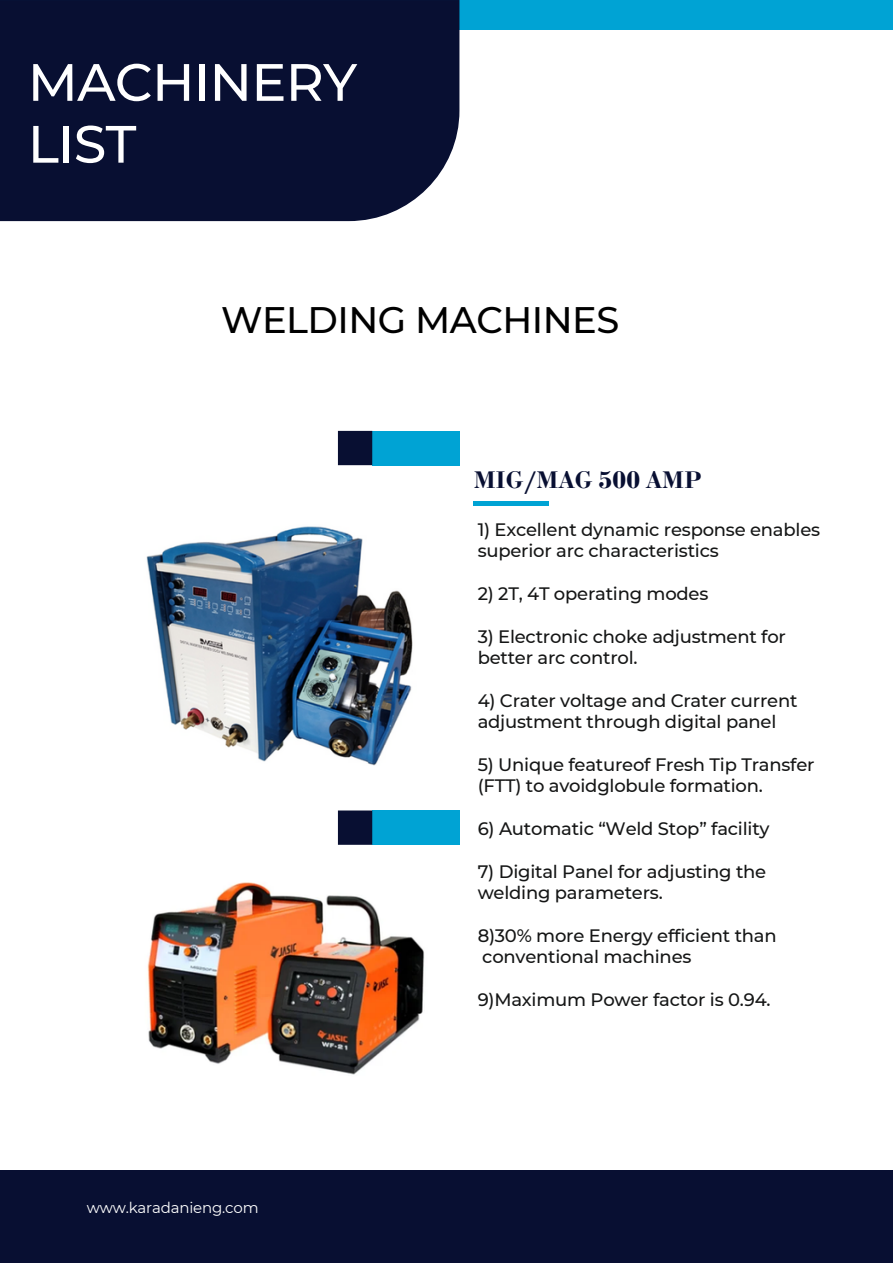
<style>
.page{position:relative;width:893px;height:1264px;background:#fff}
.page>*{position:absolute;margin:0;border:0;box-sizing:border-box;transform-origin:0 0}
.t1{font:500 52.5px/61.8px "Montserrat";letter-spacing:-.015em;color:#fff}
.t2{font:500 36.9px "Montserrat";letter-spacing:-.015em;color:#000}
.t3{font:700 25.35px "Bodoni";letter-spacing:-.015em;color:#080f32}
.t4{font:500 18px/21.3px "Montserrat";letter-spacing:-.01em;color:#151616}
.t5{font:15px "Montserrat";letter-spacing:-.01em;color:#fff}
</style>
<div class="page">
<div style="left:0;top:0;width:892px;height:30px;background:#00a3d4"></div>
<div style="left:0;top:0;width:459px;height:221px;background:#080f32"></div>
<div style="left:0;top:1169px;width:892px;height:93px;background:#080f32"></div>
<div style="left:372px;top:431px;width:87px;height:34px;background:#00a3d4"></div>
<div style="left:338px;top:431px;width:34px;height:34px;background:#080f32"></div>
<div style="left:372px;top:810px;width:87px;height:34px;background:#00a3d4"></div>
<div style="left:338px;top:810px;width:34px;height:34px;background:#080f32"></div>
<hr style="left:473px;top:501px;width:75px;height:4px;background:#00a3d4">
<img style="left:147px;top:882px;width:278px;height:193px">
<img style="left:146px;top:526px;width:267px;height:239px">
<p class="t1" style="left:28px;top:51px;width:331px">MACHINERY<br>LIST</p>
<p class="t2" style="left:221px;top:297px;width:399px">WELDING MACHINES</p>
<p class="t3" style="left:473px;top:464px;width:230px">MIG/MAG 500 AMP</p>
<p class="t5" style="left:87px;top:1198px;width:173px">www.karadanieng.com</p>
<p class="t4" style="left:477px;top:519px;width:344px">1) Excellent dynamic response enables superior arc characteristics</p>
<p class="t4" style="left:477px;top:583px;width:232px">2) 2T, 4T operating modes</p>
<p class="t4" style="left:477px;top:625px;width:310px">3) Electronic choke adjustment for better arc control.</p>
<p class="t4" style="left:477px;top:689px;width:321px">4) Crater voltage and Crater current adjustment through digital panel</p>
<p class="t4" style="left:477px;top:754px;width:338px">5) Unique featureof Fresh Tip Transfer (FTT) to avoidglobule formation.</p>
<p class="t4" style="left:477px;top:818px;width:293px">6) Automatic “Weld Stop” facility</p>
<p class="t4" style="left:477px;top:860px;width:290px">7) Digital Panel for adjusting the welding parameters.</p>
<p class="t4" style="left:477px;top:924px;width:300px">8)30% more Energy efficient than</p>
<p class="t4" style="left:482px;top:946px;width:211px">conventional machines</p>
<p class="t4" style="left:477px;top:988px;width:294px">9)Maximum Power factor is 0.94.</p>
</div>
